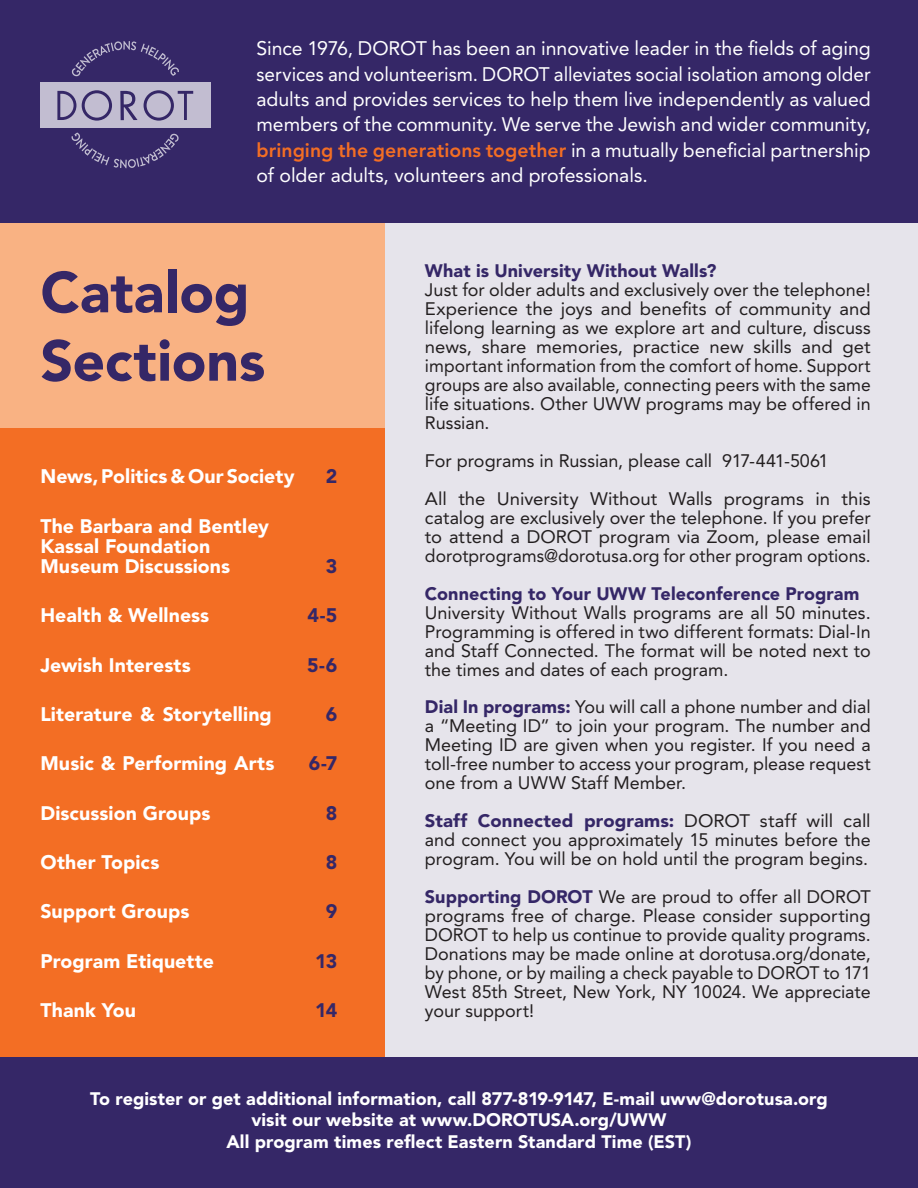
<style>
.page{position:relative;width:918px;height:1188px;background:#fff}
.page>*{position:absolute;margin:0;border:0;box-sizing:border-box;transform-origin:0 0}
.t1{font:900 57px/68.4px "Avenir LT Pro";color:#352767}
.t2{font:19.5px/25.3px "Avenir LT Pro";color:#fff;text-align:justify}
.t3{font:900 19.5px/20.1px "Avenir LT Pro";letter-spacing:.005em;color:#fff}
.t4{font:900 19.5px "Avenir LT Pro";color:#352767}
.t5{font:18px/19px "Avenir LT Pro";color:#231f20;text-align:justify}
.t6{font:900 18px/21.6px "Avenir LT Pro";letter-spacing:.005em;color:#fff;text-align:center}
.t7{font:900 18px "Avenir LT Pro";letter-spacing:.005em;color:#352767}
.s1{font-weight:800;color:#f36e24}
.s2{font-weight:900;color:#352767}
</style>
<div class="page">
<div style="left:384px;top:223px;width:534px;height:835px;background:#e6e4eb"></div>
<div style="left:0;top:428px;width:384px;height:630px;background:#f36e24"></div>
<div style="left:0;top:223px;width:384px;height:205px;background:#f9b283"></div>
<div style="left:0;top:0;width:918px;height:223px;background:#352767"></div>
<div style="left:0;top:1058px;width:918px;height:130px;background:#352767"></div>
<svg style="left:71px;top:41px;width:108px;height:35px"></svg>
<svg style="left:71px;top:133px;width:108px;height:35px"></svg>
<div style="left:40px;top:82px;width:171px;height:46px;background:#c2bdd1"></div>
<svg style="left:57px;top:91px;width:19px;height:29px"></svg>
<svg style="left:82px;top:90px;width:30px;height:31px"></svg>
<svg style="left:144px;top:90px;width:49px;height:31px"></svg>
<svg style="left:120px;top:91px;width:18px;height:29px"></svg>
<p class="t2" style="left:256px;top:36px;width:616px">Since 1976, DOROT has been an innovative leader in the fields of aging services and volunteerism. DOROT alleviates social isolation among older adults and provides services to help them live independently as valued members of the community. We serve the Jewish and wider community, <span class="s1">bringing the generations together</span> in a mutually beneficial partnership of older adults, volunteers and professionals.</p>
<h1 class="t1" style="left:40px;top:258px;width:226px">Catalog<br>Sections</h1>
<p class="t3" style="left:40px;top:466px;width:256px">News, Politics &amp; Our Society</p>
<p class="t4" style="left:326px;top:465px;width:13px">2</p>
<p class="t3" style="left:40px;top:516px;width:230px">The Barbara and Bentley<br>Kassal Foundation<br>Museum Discussions</p>
<p class="t4" style="left:326px;top:554px;width:13px">3</p>
<p class="t3" style="left:40px;top:605px;width:170px">Health &amp; Wellness</p>
<p class="t4" style="left:307px;top:604px;width:31px">4-5</p>
<p class="t3" style="left:40px;top:655px;width:152px">Jewish Interests</p>
<p class="t4" style="left:307px;top:653px;width:32px">5-6</p>
<p class="t3" style="left:40px;top:704px;width:233px">Literature &amp; Storytelling</p>
<p class="t4" style="left:326px;top:702px;width:13px">6</p>
<p class="t3" style="left:40px;top:754px;width:235px">Music &amp; Performing Arts</p>
<p class="t4" style="left:309px;top:752px;width:30px">6-7</p>
<p class="t3" style="left:40px;top:803px;width:171px">Discussion Groups</p>
<p class="t4" style="left:326px;top:801px;width:13px">8</p>
<p class="t3" style="left:40px;top:852px;width:120px">Other Topics</p>
<p class="t4" style="left:326px;top:850px;width:13px">8</p>
<p class="t3" style="left:40px;top:902px;width:150px">Support Groups</p>
<p class="t4" style="left:326px;top:900px;width:13px">9</p>
<p class="t3" style="left:40px;top:951px;width:175px">Program Etiquette</p>
<p class="t4" style="left:315px;top:949px;width:24px">13</p>
<p class="t3" style="left:40px;top:1000px;width:97px">Thank You</p>
<p class="t4" style="left:315px;top:999px;width:23px">14</p>
<p class="t7" style="left:425px;top:260px;width:293px">What is University Without Walls?</p>
<p class="t5" style="left:425px;top:280px;width:447px">Just for older adults and exclusively over the telephone!<br>Experience the joys and benefits of community and lifelong learning as we explore art and culture, discuss news, share memories, practice new skills and get important information from the comfort of home. Support groups are also available, connecting peers with the same life situations. Other UWW programs may be offered in Russian.</p>
<p class="t5" style="left:425px;top:441px;width:447px;line-height:38px">For programs in Russian, please call 917-441-5061<br>All the University Without Walls programs in this</p>
<p class="t5" style="left:425px;top:508px;width:447px">catalog are exclusively over the telephone. If you prefer to attend a DOROT program via Zoom, please email dorotprograms@dorotusa.org for other program options.</p>
<p class="t7" style="left:425px;top:582px;width:436px">Connecting to Your UWW Teleconference Program</p>
<p class="t5" style="left:425px;top:603px;width:447px">University Without Walls programs are all 50 minutes.<br>Programming is offered in two different formats: Dial-In and Staff Connected. The format will be noted next to the times and dates of each program.</p>
<p class="t5" style="left:425px;top:698px;width:447px"><span class="s2">Dial In programs:</span> You will call a phone number and dial a “Meeting ID” to join your program. The number and Meeting ID are given when you register. If you need a toll-free number to access your program, please request one from a UWW Staff Member.</p>
<p class="t5" style="left:425px;top:811px;width:447px"><span class="s2">Staff Connected programs:</span> DOROT staff will call and connect you approximately 15 minutes before the program. You will be on hold until the program begins.</p>
<p class="t5" style="left:425px;top:887px;width:447px"><span class="s2">Supporting DOROT</span> We are proud to offer all DOROT programs free of charge. Please consider supporting DOROT to help us continue to provide quality programs.<br>Donations may be made online at dorotusa.org/donate, by phone, or by mailing a check payable to DOROT to 171<br>West 85th Street, New York, NY 10024. We appreciate your support!</p>
<p class="t6" style="left:90px;top:1088px;width:739px">To register or get additional information, call 877-819-9147, E-mail uww@dorotusa.org visit our website at www.DOROTUSA.org/UWW<br>All program times reflect Eastern Standard Time (EST)</p>
</div>
